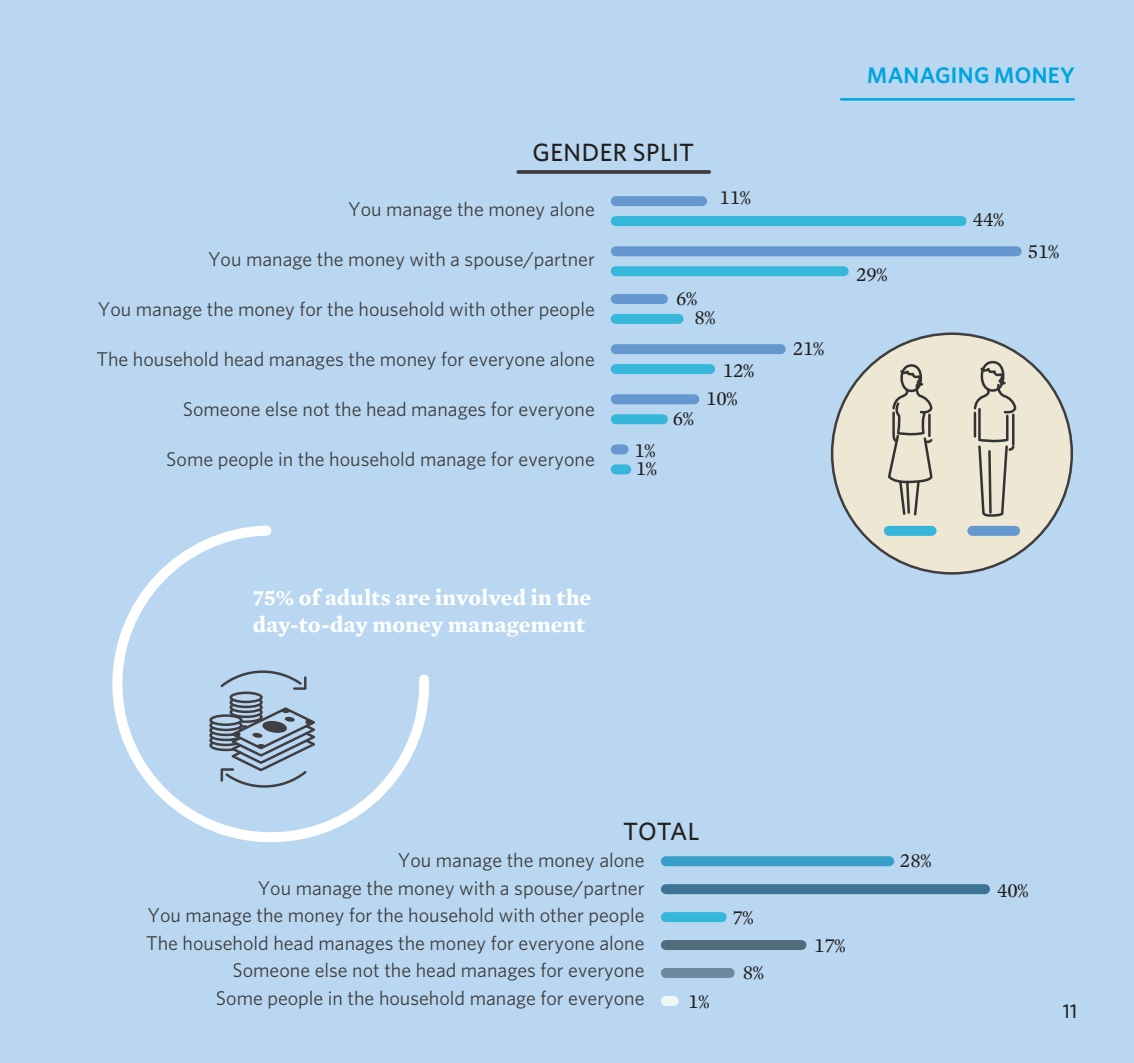
<style>
.page{position:relative;width:1134px;height:1063px;background:#b9d7f0}
.page>*{position:absolute;margin:0;border:0;box-sizing:border-box;transform-origin:0 0}
.t1{font:500 25px "Whitney";letter-spacing:.015em;color:#231f20}
.t2{font:700 22.5px/27px "Mercury Text G2";letter-spacing:.005em;color:#fff}
.t3{font:600 22.5px "Whitney HTF";letter-spacing:.015em;color:#00a5de}
.t4{font:20px/27.5px "Whitney";color:#3e3e3f;text-align:right}
.t5{font:20px/18.2px "Mercury Numeric G1 Roman";color:#211e1e}
.t6{font:500 20px "Whitney HTF";color:#231f20}
</style>
<div class="page">
<div style="left:666px;top:996px;width:8px;height:10px;background:#f0f8f3"></div>
<div style="left:666px;top:968px;width:64px;height:10px;background:#6c899d"></div>
<div style="left:666px;top:940px;width:135px;height:10px;background:#516b7d"></div>
<div style="left:666px;top:912px;width:56px;height:10px;background:#36b7da"></div>
<div style="left:666px;top:884px;width:319px;height:10px;background:#3d7496"></div>
<div style="left:666px;top:856px;width:223px;height:10px;background:#38a0c8"></div>
<svg style="left:518px;top:170px;width:191px;height:4px"></svg>
<div style="left:832px;top:334px;width:240px;height:239px;background:#eee7d3;border-radius:50%"></div>
<div style="left:980px;top:361px;width:24px;height:31px;border:2px solid #323333;border-radius:50%"></div>
<svg style="left:972px;top:365px;width:46px;height:208px"></svg>
<div style="left:900px;top:364px;width:22px;height:28px;border:2px solid #323333;border-radius:50%"></div>
<svg style="left:888px;top:367px;width:45px;height:149px"></svg>
<div style="left:972px;top:526px;width:43px;height:10px;background:#6698d0"></div>
<div style="left:889px;top:526px;width:43px;height:10px;background:#36b7da"></div>
<div style="left:616px;top:464px;width:10px;height:10px;background:#36b7da"></div>
<div style="left:616px;top:444px;width:8px;height:10px;background:#6698d0"></div>
<div style="left:616px;top:414px;width:47px;height:10px;background:#36b7da"></div>
<div style="left:616px;top:394px;width:78px;height:10px;background:#6698d0"></div>
<div style="left:616px;top:364px;width:94px;height:10px;background:#36b7da"></div>
<div style="left:616px;top:344px;width:165px;height:10px;background:#6698d0"></div>
<div style="left:616px;top:314px;width:63px;height:10px;background:#36b7da"></div>
<div style="left:616px;top:294px;width:47px;height:10px;background:#6698d0"></div>
<div style="left:616px;top:266px;width:228px;height:10px;background:#36b7da"></div>
<div style="left:616px;top:246px;width:401px;height:10px;background:#6698d0"></div>
<div style="left:616px;top:216px;width:346px;height:10px;background:#36b7da"></div>
<div style="left:616px;top:196px;width:86px;height:10px;background:#6698d0"></div>
<svg style="left:112px;top:525px;width:317px;height:318px"></svg>
<hr style="left:841px;top:98px;width:233px;height:3px;background:#00a5de">
<p class="t1" style="left:532px;top:136px;width:163px">GENDER SPLIT</p>
<p class="t4" style="left:348px;top:194px;width:248px">You manage the money alone</p>
<p class="t4" style="left:208px;top:244px;width:388px">You manage the money with a spouse/partner</p>
<p class="t4" style="left:98px;top:294px;width:498px">You manage the money for the household with other people</p>
<p class="t4" style="left:97px;top:344px;width:500px">The household head manages the money for everyone alone</p>
<p class="t4" style="left:183px;top:394px;width:414px">Someone else not the head manages for everyone</p>
<p class="t4" style="left:166px;top:444px;width:430px">Some people in the household manage for everyone</p>
<p class="t5" style="left:719px;top:190px;width:33px">11%</p>
<p class="t5" style="left:694px;top:290px;width:22px;text-indent:-18px">6%<br>8%</p>
<p class="t5" style="left:706px;top:357px;width:49px;line-height:28.2px;text-indent:17px">12%<br>10%</p>
<p class="t5" style="left:673px;top:410px;width:22px">6%</p>
<p class="t5" style="left:634px;top:442px;width:24px">1%<br>1%</p>
<p class="t3" style="left:867px;top:61px;width:209px">MANAGING MONEY</p>
<p class="t5" style="left:793px;top:340px;width:33px">21%</p>
<p class="t5" style="left:856px;top:266px;width:33px">29%</p>
<p class="t5" style="left:973px;top:211px;width:33px">44%</p>
<p class="t5" style="left:1028px;top:243px;width:33px">51%</p>
<p class="t2" style="left:253px;top:583px;width:340px">75% of adults are involved in the day-to-day money management</p>
<p class="t1" style="left:623px;top:815px;width:78px">TOTAL</p>
<p class="t4" style="left:146px;top:846px;width:500px">You manage the money alone<br>You manage the money with a spouse/partner<br>You manage the money for the household with other people The household head manages the money for everyone alone Someone else not the head manages for everyone<br>Some people in the household manage for everyone</p>
<p class="t5" style="left:900px;top:852px;width:33px">28%</p>
<p class="t5" style="left:732px;top:909px;width:22px">7%</p>
<p class="t5" style="left:814px;top:937px;width:33px">17%</p>
<p class="t5" style="left:743px;top:964px;width:22px">8%</p>
<p class="t5" style="left:688px;top:993px;width:22px">1%</p>
<p class="t5" style="left:997px;top:882px;width:33px">40%</p>
<p class="t6" style="left:1063px;top:998px;width:16px">11</p>
</div>
